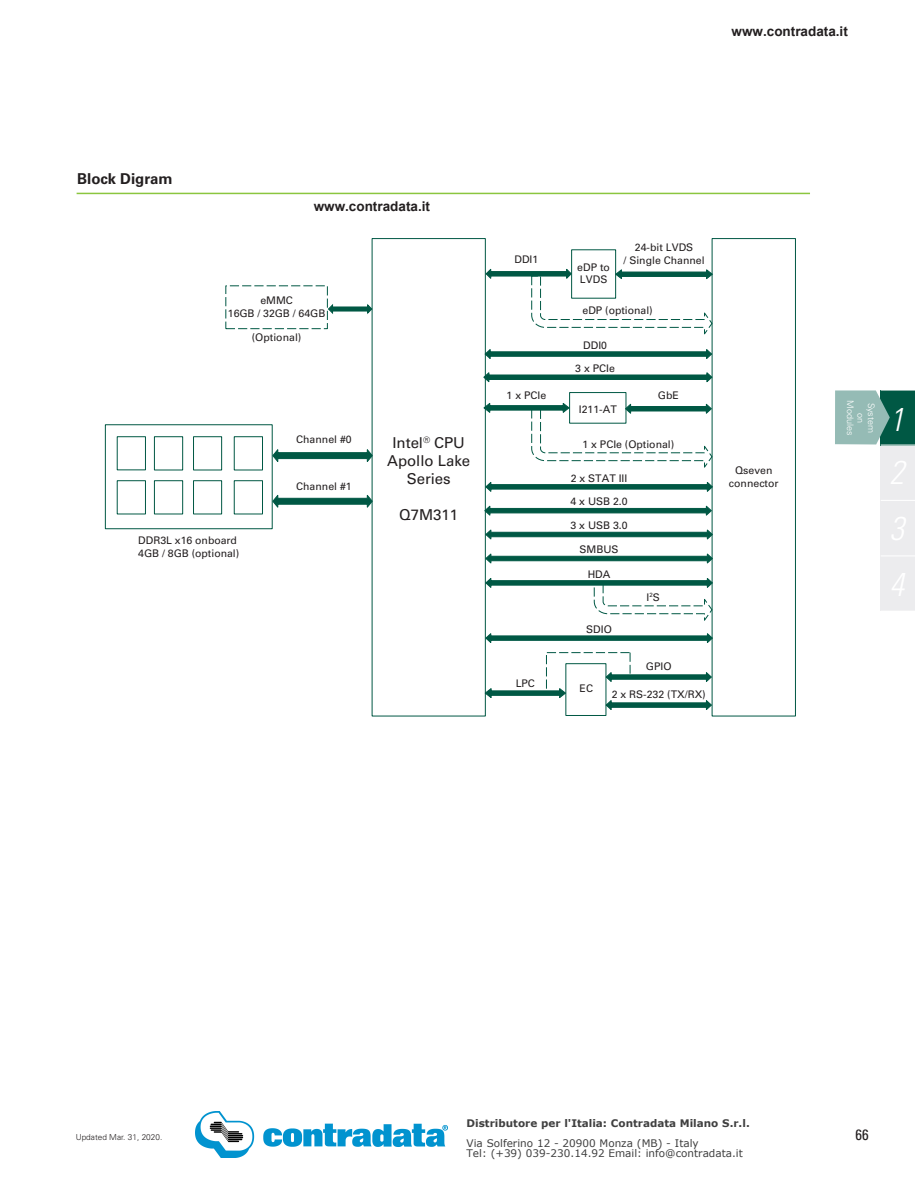
<style>
.page{position:relative;width:915px;height:1191px;background:#fff}
.page>*{position:absolute;margin:0;border:0;box-sizing:border-box;transform-origin:0 0}
.t1{font:italic 300 condensed 33px "Univers LT Std";color:#fff}
.t2{font:15px/18px "Univers LT Std";letter-spacing:-.005em;color:#231f20;text-align:center}
.t3{font:700 15px "Univers LT Std";color:#231f20}
.t4{font:condensed 15px "Univers LT Std";color:#231f20}
.t5{font:700 13.5px "Arial";color:#231f20}
.t6{font:10.5px/12.6px "Univers LT Std";color:#231f20;text-align:center}
.t7{font:10.5px/19.5px "Verdana";color:#404040}
.t8{font:300 9px/10.5px "Univers LT Std";color:#fff;text-align:center}
.t9{font:300 8.25px "Univers LT Std";color:#231f20}
.s1{font-style:inherit}
.s2{font-weight:700}
</style>
<div class="page">
<div style="left:880px;top:445px;width:34px;height:55px;background:#ececee"></div>
<div style="left:880px;top:500px;width:34px;height:56px;background:#ececee"></div>
<div style="left:880px;top:556px;width:34px;height:55px;background:#ececee"></div>
<div style="left:880px;top:390px;width:34px;height:55px;background:#005844"></div>
<hr style="left:880px;top:444px;width:34px;height:1px;background:#fff">
<hr style="left:880px;top:500px;width:34px;height:1px;background:#fff">
<hr style="left:880px;top:555px;width:34px;height:1px;background:#fff">
<hr style="left:880px;top:610px;width:34px;height:2px;background:#fff">
<svg style="left:835px;top:390px;width:54px;height:54px;background:#88b2ab"></svg>
<hr style="left:77px;top:193px;width:732px;height:1px;background:#8bc63e">
<svg style="left:272px;top:448px;width:100px;height:14px"></svg>
<svg style="left:484px;top:349px;width:228px;height:10px"></svg>
<svg style="left:485px;top:481px;width:227px;height:11px"></svg>
<svg style="left:483px;top:372px;width:229px;height:10px"></svg>
<svg style="left:484px;top:505px;width:227px;height:11px"></svg>
<svg style="left:485px;top:529px;width:227px;height:11px"></svg>
<svg style="left:485px;top:553px;width:227px;height:11px"></svg>
<svg style="left:485px;top:633px;width:227px;height:10px"></svg>
<div style="left:565px;top:663px;width:41px;height:53px;border:1px solid #005844"></div>
<svg style="left:272px;top:494px;width:100px;height:14px"></svg>
<div style="left:117px;top:436px;width:29px;height:34px;border:1px solid #005844"></div>
<div style="left:154px;top:436px;width:29px;height:34px;border:1px solid #005844"></div>
<div style="left:193px;top:436px;width:29px;height:34px;border:1px solid #005844"></div>
<div style="left:234px;top:436px;width:29px;height:34px;border:1px solid #005844"></div>
<div style="left:117px;top:480px;width:29px;height:34px;border:1px solid #005844"></div>
<div style="left:154px;top:480px;width:29px;height:34px;border:1px solid #005844"></div>
<div style="left:193px;top:480px;width:29px;height:34px;border:1px solid #005844"></div>
<div style="left:234px;top:480px;width:29px;height:34px;border:1px solid #005844"></div>
<div style="left:105px;top:424px;width:167px;height:105px;border:1px solid #005844"></div>
<div style="left:569px;top:392px;width:57px;height:31px;border:1px solid #005844"></div>
<svg style="left:485px;top:268px;width:227px;height:67px"></svg>
<svg style="left:483px;top:402px;width:229px;height:66px"></svg>
<svg style="left:485px;top:577px;width:227px;height:44px"></svg>
<svg style="left:328px;top:304px;width:44px;height:10px"></svg>
<svg style="left:484px;top:652px;width:227px;height:58px"></svg>
<img style="left:196px;top:1111px;width:251px;height:46px">
<p class="t5" style="left:731px;top:22px;width:118px"><span class="s1">w</span>ww.contradata.it</p>
<h2 class="t3" style="left:77px;top:170px;width:97px">Block Digram</h2>
<p class="t5" style="left:313px;top:197px;width:118px"><span class="s1">w</span>ww.contradata.it</p>
<p class="t6" style="left:228px;top:294px;width:99px">eMMC<br>16GB / 32GB / 64GB</p>
<p class="t6" style="left:252px;top:331px;width:51px">(Optional)</p>
<p class="t6" style="left:296px;top:433px;width:57px">Channel #0</p>
<p class="t6" style="left:296px;top:480px;width:57px">Channel #1</p>
<h2 class="t2" style="left:387px;top:434px;width:84px">Intel<sup>®</sup> CPU<br>Apollo Lake<br>Series</h2>
<h2 class="t2" style="left:399px;top:506px;width:60px">Q7M311</h2>
<p class="t6" style="left:138px;top:534px;width:102px;text-align:left">DDR3L x16 onboard<br>4GB / 8GB (optional)</p>
<p class="t6" style="left:514px;top:253px;width:25px">DDI1</p>
<p class="t6" style="left:577px;top:261px;width:34px;text-align:left">eDP to<br>LVDS</p>
<p class="t6" style="left:623px;top:241px;width:83px">24-bit LVDS<br>/ Single Channel</p>
<p class="t6" style="left:582px;top:304px;width:72px">eDP (optional)</p>
<p class="t6" style="left:583px;top:339px;width:25px">DDI0</p>
<p class="t6" style="left:575px;top:362px;width:41px">3 x PCIe</p>
<p class="t6" style="left:506px;top:389px;width:41px">1 x PCIe</p>
<p class="t6" style="left:657px;top:389px;width:22px">GbE</p>
<p class="t6" style="left:578px;top:403px;width:39px">I211-AT</p>
<p class="t6" style="left:582px;top:437px;width:93px">1 x PCIe (Optional)</p>
<p class="t6" style="left:570px;top:471px;width:58px">2 x STAT III</p>
<p class="t6" style="left:515px;top:677px;width:21px">LPC</p>
<p class="t6" style="left:570px;top:495px;width:59px">4 x USB 2.0</p>
<p class="t6" style="left:570px;top:519px;width:59px">3 x USB 3.0</p>
<p class="t6" style="left:579px;top:543px;width:41px">SMBUS</p>
<p class="t6" style="left:587px;top:568px;width:24px">HDA</p>
<p class="t6" style="left:586px;top:623px;width:27px">SDIO</p>
<p class="t6" style="left:646px;top:591px;width:15px">I<sup>2</sup>S</p>
<p class="t6" style="left:645px;top:660px;width:27px">GPIO</p>
<p class="t6" style="left:579px;top:682px;width:15px">EC</p>
<p class="t6" style="left:611px;top:687px;width:95px">2 x RS-232 (TX/RX)</p>
<p class="t6" style="left:728px;top:464px;width:51px">Qseven connector</p>
<p class="t8" style="left:876px;top:400px;width:37px;rotate:90deg">System on<br>Modules</p>
<h1 class="t1" style="left:889px;top:399px;width:16px">1</h1>
<p class="t9" style="left:76px;top:1132px;width:88px">Updated Mar. 31, 2020.</p>
<p class="t7" style="left:466px;top:1113px;width:284px"><span class="s2">Distributore</span> <span class="s2">per l'</span><span class="s2">Italia:</span> <span class="s2">Contradata Milano S.r.l.<br></span>Via Solferino 12 - 20900 Monza (MB) - Italy</p>
<p class="t7" style="left:466px;top:1142px;width:278px">Tel: (+39) 039-230.14.92 Email: info@contradata.it</p>
<h2 class="t4" style="left:855px;top:1124px;width:15px">66</h2>
</div>
